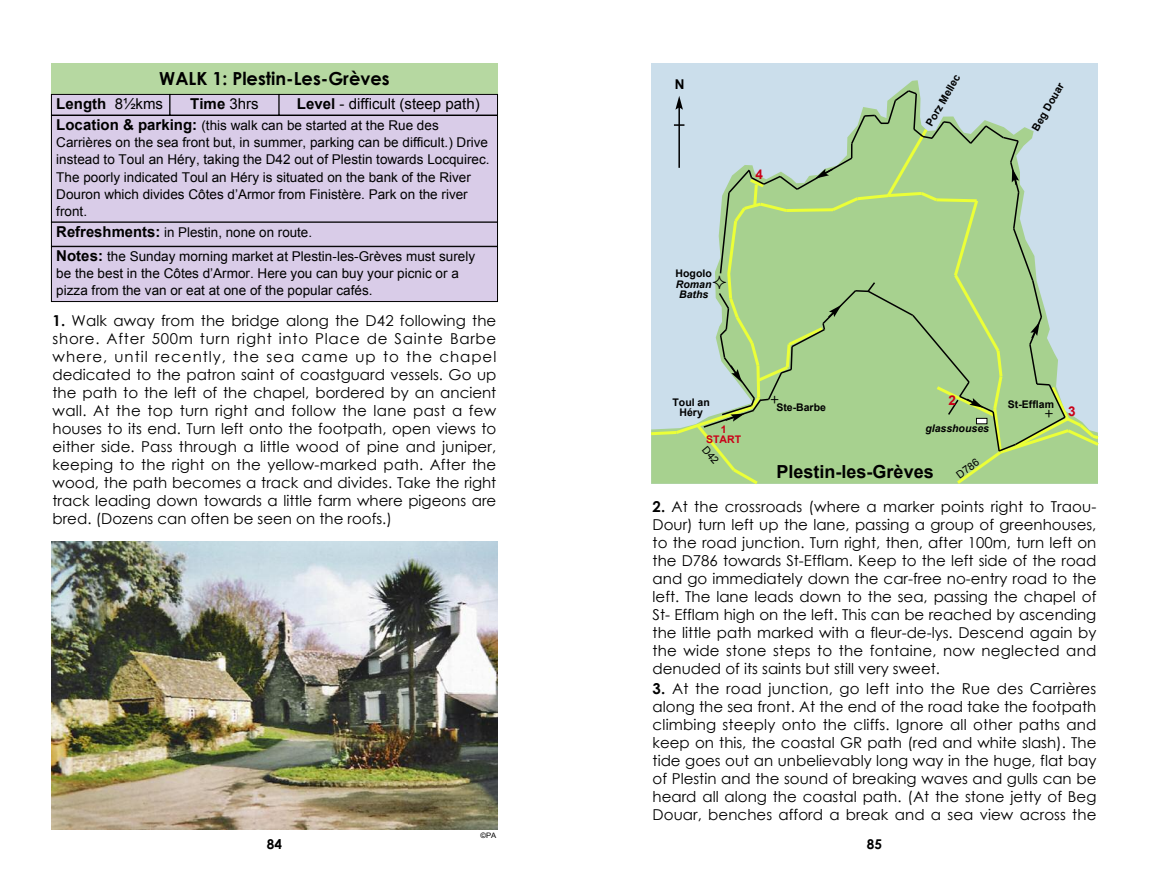
<style>
.page{position:relative;width:1149px;height:893px;background:#fff}
.page>*{position:absolute;margin:0;border:0;box-sizing:border-box;transform-origin:0 0}
.t1{font:700 18px "Century Gothic";color:#000}
.t2{font:700 18px "Arial";color:#000}
.t3{font:15px/18px "Century Gothic";color:#000;text-align:justify}
.t4{font:15px "Arial";color:#000}
.t5{font:700 15px "Arial";color:#000}
.t6{font:13.5px/17.2px "Arial";color:#000}
.t7{font:700 13.5px "Century Gothic";color:#000}
.t8{font:700 13.5px "Arial";color:#ca0017}
.t9{font:700 13.5px "Arial";color:#000}
.t10{font:700 10.5px/10.5px "Arial";color:#000;text-align:center}
.t11{font:italic 700 10.5px/10.5px "Arial";color:#000;text-align:center}
.t12{font:700 10.5px/10.5px "Arial";color:#ca0017;text-align:center}
.t13{font:10.5px "Arial";color:#000}
.t14{font:7.5px "Arial";color:#000}
.s1{font-weight:400}
.s2{font-weight:700}
.s3{font-weight:700;font-size:15px}
</style>
<div class="page">
<div style="left:51px;top:64px;width:446px;height:30px;background:#b6d8a1"></div>
<div style="left:51px;top:94px;width:119px;height:21px;background:#d9cce8"></div>
<div style="left:51px;top:94px;width:119px;height:21px;border:1px solid #000"></div>
<div style="left:170px;top:94px;width:109px;height:21px;background:#d9cce8"></div>
<div style="left:169px;top:94px;width:110px;height:21px;border:1px solid #000"></div>
<div style="left:279px;top:94px;width:218px;height:21px;background:#d9cce8"></div>
<div style="left:279px;top:94px;width:218px;height:21px;border:1px solid #000"></div>
<div style="left:51px;top:115px;width:446px;height:107px;background:#d9cce8"></div>
<div style="left:51px;top:115px;width:446px;height:107px;border:1px solid #000"></div>
<div style="left:51px;top:222px;width:446px;height:24px;background:#d9cce8"></div>
<div style="left:51px;top:222px;width:446px;height:25px;border:1px solid #000"></div>
<div style="left:51px;top:247px;width:446px;height:55px;background:#d9cce8"></div>
<div style="left:51px;top:246px;width:446px;height:56px;border:1px solid #000"></div>
<img style="left:51px;top:542px;width:446px;height:287px">
<div style="left:651px;top:64px;width:446px;height:420px;background:#cbdeeb"></div>
<svg style="left:651px;top:89px;width:448px;height:396px"></svg>
<p class="t1" style="left:159px;top:67px;width:232px">WALK 1: Plestin-Les-Grèves</p>
<p class="t5" style="left:56px;top:95px;width:108px">Length <span class="s1">8½kms</span></p>
<p class="t5" style="left:190px;top:95px;width:70px">time <span class="s1">3hrs</span></p>
<p class="t4" style="left:297px;top:95px;width:184px"><span class="s2">Level</span> - difficult (steep path)</p>
<p class="t6" style="left:56px;top:116px;width:434px"><span class="s3">Location &amp; parking:</span> (this walk can be started at the Rue des Carrières on the sea front but, in summer, parking can be difficult.) Drive instead to Toul an Héry, taking the D42 out of Plestin towards Locquirec.<br>The poorly indicated Toul an Héry is situated on the bank of the River Douron which divides Côtes d’Armor from Finistère. Park on the river front.</p>
<p class="t6" style="left:56px;top:220px;width:420px;line-height:24.3px"><span class="s3">Refreshments:</span> in Plestin, none on route.<br><span class="s3">notes:</span> the Sunday morning market at Plestin-les-Grèves must surely</p>
<p class="t6" style="left:56px;top:265px;width:404px">be the best in the Côtes d’Armor. Here you can buy your picnic or a pizza from the van or eat at one of the popular cafés.</p>
<p class="t3" style="left:53px;top:311px;width:445px"><span class="s2">1.</span> Walk away from the bridge along the D42 following the shore. After 500m turn right into Place de Sainte Barbe where, until recently, the sea came up to the chapel dedicated to the patron saint of coastguard vessels. Go up the path to the left of the chapel, bordered by an ancient wall. At the top turn right and follow the lane past a few houses to its end. Turn left onto the footpath, open views to either side. Pass through a little wood of pine and juniper, keeping to the right on the yellow-marked path. After the wood, the path becomes a track and divides. Take the right track leading down towards a little farm where pigeons are bred. (Dozens can often be seen on the roofs.)</p>
<p class="t9" style="left:674px;top:77px;width:11px">n</p>
<p class="t10" style="left:675px;top:268px;width:38px">Hogolo</p>
<p class="t11" style="left:675px;top:279px;width:37px">Roman<br>Baths</p>
<p class="t8" style="left:755px;top:167px;width:9px">4</p>
<p class="t10" style="left:923px;top:123px;width:59px;rotate:-60deg">Porz Mellec</p>
<p class="t10" style="left:1029px;top:127px;width:55px;rotate:-60deg">Beg Douar</p>
<p class="t10" style="left:672px;top:397px;width:39px">toul an<br>Héry</p>
<p class="t12" style="left:705px;top:424px;width:36px">1<br>StARt</p>
<p class="t10" style="left:770px;top:403px;width:57px"><sup>+</sup>Ste-Barbe</p>
<p class="t8" style="left:948px;top:392px;width:9px">2</p>
<p class="t11" style="left:925px;top:423px;width:65px">glasshouses</p>
<p class="t13" style="left:953px;top:471px;width:27px;rotate:-37deg">D786</p>
<p class="t2" style="left:776px;top:462px;width:159px">Plestin-les-Grèves</p>
<p class="t10" style="left:1007px;top:399px;width:48px">St-efflam</p>
<p class="t3" style="left:1044px;top:404px;width:11px">+</p>
<p class="t8" style="left:1067px;top:404px;width:9px">3</p>
<p class="t3" style="left:652px;top:497px;width:445px"><span class="s2">2.</span> At the crossroads (where a marker points right to Traou-Dour) turn left up the lane, passing a group of greenhouses, to the road junction. Turn right, then, after 100m, turn left on the D786 towards St-Efflam. Keep to the left side of the road and go immediately down the car-free no-entry road to the left. The lane leads down to the sea, passing the chapel of St- Efflam high on the left. This can be reached by ascending the little path marked with a fleur-de-lys. Descend again by the wide stone steps to the fontaine, now neglected and denuded of its saints but still very sweet.</p>
<p class="t3" style="left:652px;top:679px;width:445px"><span class="s2">3.</span> At the road junction, go left into the Rue des Carrières along the sea front. At the end of the road take the footpath climbing steeply onto the cliffs. Ignore all other paths and keep on this, the coastal GR path (red and white slash). The tide goes out an unbelievably long way in the huge, flat bay of Plestin and the sound of breaking waves and gulls can be heard all along the coastal path. (At the stone jetty of Beg Douar, benches afford a break and a sea view across the</p>
<p class="t14" style="left:480px;top:831px;width:17px">©PA</p>
<p class="t7" style="left:267px;top:836px;width:17px">84</p>
<p class="t7" style="left:866px;top:836px;width:17px">85</p>
</div>
